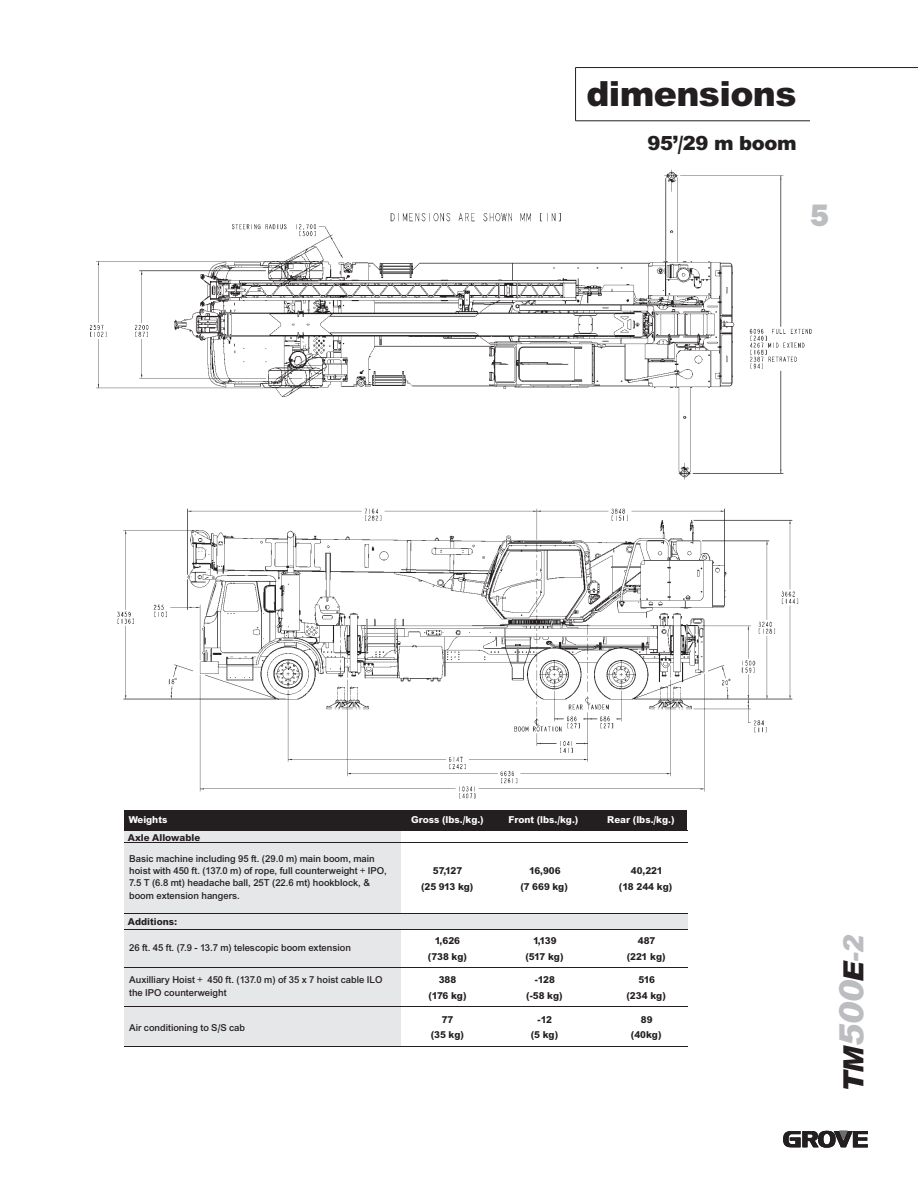
<style>
.page{position:relative;width:918px;height:1188px;background:#fff}
.page>*{position:absolute;margin:0;border:0;box-sizing:border-box;transform-origin:0 0}
.t1{font:900 37.35px "Arial";letter-spacing:-.02em;color:#231f20}
.t2{font:800 31.2px "Franklin Gothic";color:#bcbdc0}
.t3{font:30px "Arial Blk Itl";color:#231f20}
.t4{font:900 21px "Arial";letter-spacing:-.02em;color:#231f20}
.t5{font:10.2px/12.3px "Arial Mdm";color:#231f20}
.t6{font:10.2px "Arial Bld";color:#231f20}
.t7{font:10.2px "Arial Bld";color:#fff}
.s1{font-size:36px;color:#bcbdc0}
.s2{color:#bcbdc0}
</style>
<div class="page">
<hr style="left:575px;top:68px;width:1px;height:53px;background:#231f20">
<hr style="left:576px;top:67px;width:342px;height:1px;background:#231f20">
<hr style="left:576px;top:120px;width:234px;height:1px;background:#231f20">
<img style="left:89px;top:169px;width:723px;height:630px">
<div style="left:125px;top:810px;width:562px;height:20px;background:#231f20"></div>
<div style="left:124px;top:830px;width:277px;height:216px;background:#e6e7e9"></div>
<div style="left:124px;top:913px;width:563px;height:16px;background:#e6e7e9"></div>
<hr style="left:125px;top:830px;width:563px;height:1px;background:#231f20">
<hr style="left:125px;top:842px;width:563px;height:1px;background:#231f20">
<hr style="left:125px;top:913px;width:563px;height:1px;background:#231f20">
<hr style="left:125px;top:929px;width:563px;height:1px;background:#231f20">
<hr style="left:125px;top:967px;width:563px;height:1px;background:#231f20">
<hr style="left:125px;top:1006px;width:563px;height:1px;background:#231f20">
<hr style="left:125px;top:1046px;width:563px;height:1px;background:#231f20">
<svg style="left:784px;top:1131px;width:83px;height:17px"></svg>
<h1 class="t1" style="left:586px;top:81px;width:212px">dimensions</h1>
<h3 class="t4" style="left:648px;top:136px;width:150px">95’/29 m boom</h3>
<h2 class="t2" style="left:810px;top:197px;width:20px">5</h2>
<p class="t7" style="left:129px;top:816px;width:40px">Weights</p>
<p class="t5" style="left:129px;top:853px;width:259px">Basic machine including 95 ft. (29.0 m) main boom, main hoist with 450 ft. (137.0 m) of rope, full counterweight + IPO, 7.5 T (6.8 mt) headache ball, 25T (22.6 mt) hookblock, &amp; boom extension hangers.</p>
<p class="t6" style="left:128px;top:834px;width:74px">Axle Allowable</p>
<p class="t6" style="left:128px;top:918px;width:51px">Additions:</p>
<p class="t5" style="left:129px;top:942px;width:223px">26 ft. 45 ft. (7.9 - 13.7 m) telescopic boom extension</p>
<p class="t5" style="left:129px;top:975px;width:255px">Auxilliary Hoist + 450 ft. (137.0 m) of 35 x 7 hoist cable ILO the IPO counterweight</p>
<p class="t5" style="left:129px;top:1022px;width:117px">Air conditioning to S/S cab</p>
<p class="t7" style="left:411px;top:817px;width:74px">Gross (lbs./kg.)</p>
<p class="t7" style="left:508px;top:817px;width:72px">Front (lbs./kg.)</p>
<p class="t7" style="left:607px;top:817px;width:69px">Rear (lbs./kg.)</p>
<p class="t6" style="left:433px;top:867px;width:31px">57,127</p>
<p class="t6" style="left:529px;top:867px;width:33px">16,906</p>
<p class="t6" style="left:631px;top:867px;width:33px">40,221</p>
<p class="t6" style="left:421px;top:883px;width:54px">(25 913 kg)</p>
<p class="t6" style="left:520px;top:883px;width:49px">(7 669 kg)</p>
<p class="t6" style="left:619px;top:883px;width:55px">(18 244 kg)</p>
<p class="t6" style="left:435px;top:937px;width:27px">1,626</p>
<p class="t6" style="left:533px;top:937px;width:25px">1,139</p>
<p class="t6" style="left:638px;top:937px;width:19px">487</p>
<p class="t6" style="left:428px;top:953px;width:41px">(738 kg)</p>
<p class="t6" style="left:525px;top:953px;width:40px">(517 kg)</p>
<p class="t6" style="left:627px;top:953px;width:40px">(221 kg)</p>
<p class="t6" style="left:439px;top:976px;width:19px">388</p>
<p class="t6" style="left:535px;top:976px;width:22px">-128</p>
<p class="t6" style="left:638px;top:976px;width:18px">516</p>
<p class="t6" style="left:428px;top:992px;width:40px">(176 kg)</p>
<p class="t6" style="left:526px;top:992px;width:38px">(-58 kg)</p>
<p class="t6" style="left:627px;top:992px;width:41px">(234 kg)</p>
<p class="t6" style="left:442px;top:1016px;width:13px">77</p>
<p class="t6" style="left:538px;top:1016px;width:16px">-12</p>
<p class="t6" style="left:641px;top:1016px;width:13px">89</p>
<p class="t6" style="left:431px;top:1032px;width:35px">(35 kg)</p>
<p class="t6" style="left:531px;top:1032px;width:29px">(5 kg)</p>
<p class="t6" style="left:631px;top:1032px;width:32px">(40kg)</p>
<h3 class="t3" style="left:843px;top:1092px;width:159px;rotate:-90deg">TM<span class="s1">500</span>E<span class="s2">-2</span></h3>
</div>
